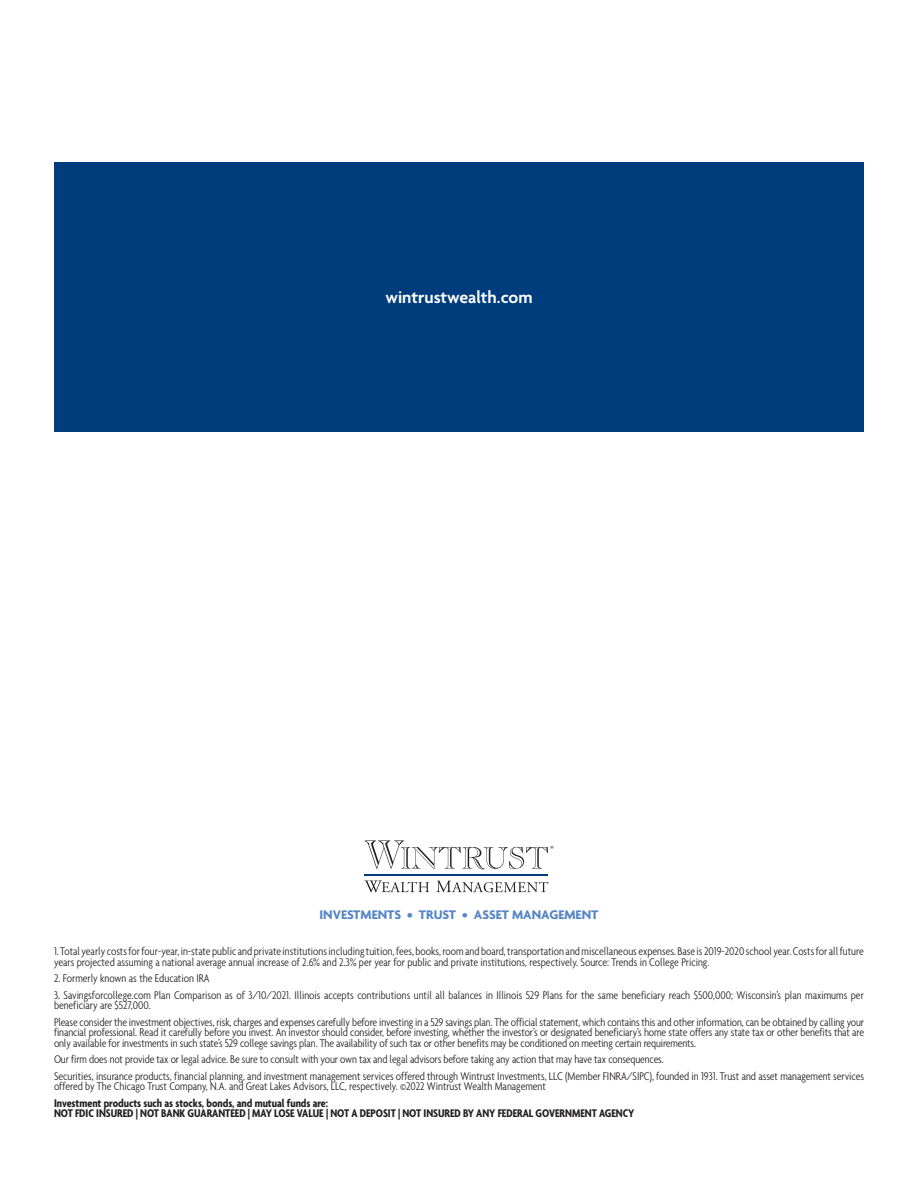
<style>
.page{position:relative;width:918px;height:1188px;background:#fff}
.page>*{position:absolute;margin:0;border:0;box-sizing:border-box;transform-origin:0 0}
.Subhead_Copy{font:600 18px "Agenda";color:#fff}
.WWM_Services_Footer{font:700 13.5px "Agenda";color:#5786c5}
.Legal{font:300 condensed 12px/10.5px "Agenda";color:#231f20}
.Legal-2{font:700 condensed 12px "Agenda";color:#231f20}
</style>
<div class="page">
<div style="left:54px;top:162px;width:810px;height:270px;background:#013d7d"></div>
<hr style="left:365px;top:874px;width:183px;height:2px;background:#013d7d">
<svg style="left:365px;top:840px;width:188px;height:29px"></svg>
<svg style="left:365px;top:881px;width:64px;height:11px"></svg>
<svg style="left:436px;top:881px;width:112px;height:11px"></svg>
<p class="Subhead_Copy" style="left:385px;top:288px;width:149px">wintrustwealth.com</p>
<p class="WWM_Services_Footer" style="left:320px;top:908px;width:280px">INVESTMENTS • TRUST • ASSET MANAGEMENT</p>
<p class="Legal" style="left:54px;top:946px;width:811px">1. Total yearly costs for four-year, in-state public and private institutions including tuition, fees, books, room and board, transportation and miscellaneous expenses. Base is 2019-2020 school year. Costs for all future years projected assuming a national average annual increase of 2.6% and 2.3% per year for public and private institutions, respectively. Source: Trends in College Pricing.</p>
<p class="Legal" style="left:54px;top:973px;width:157px">2. Formerly known as the Education IRA</p>
<p class="Legal" style="left:54px;top:989px;width:811px">3. Savingsforcollege.com Plan Comparison as of 3/10/2021. Illinois accepts contributions until all balances in Illinois 529 Plans for the same beneficiary reach $500,000; Wisconsin’s plan maximums per beneficiary are $527,000.</p>
<p class="Legal" style="left:54px;top:1016px;width:812px;text-align:justify">Please consider the investment objectives, risk, charges and expenses carefully before investing in a 529 savings plan. The official statement, which contains this and other information, can be obtained by calling your financial professional. Read it carefully before you invest. An investor should consider, before investing, whether the investor’s or designated beneficiary’s home state offers any state tax or other benefits that are only available for investments in such state’s 529 college savings plan. The availability of such tax or other benefits may be conditioned on meeting certain requirements.</p>
<p class="Legal" style="left:54px;top:1054px;width:611px">Our firm does not provide tax or legal advice. Be sure to consult with your own tax and legal advisors before taking any action that may have tax consequences.</p>
<p class="Legal" style="left:54px;top:1070px;width:812px">Securities, insurance products, financial planning, and investment management services offered through Wintrust Investments, LLC (Member FINRA/SIPC), founded in 1931. Trust and asset management services offered by The Chicago Trust Company, N.A. and Great Lakes Advisors, LLC, respectively. ©2022 Wintrust Wealth Management</p>
<p class="Legal-2" style="left:54px;top:1096px;width:276px">Investment products such as stocks, bonds, and mutual funds are:</p>
<p class="Legal-2" style="left:54px;top:1107px;width:582px">NOT FDIC INSURED | NOT BANK GUARANTEED | MAY LOSE VALUE | NOT A DEPOSIT | NOT INSURED BY ANY FEDERAL GOVERNMENT AGENCY</p>
</div>
